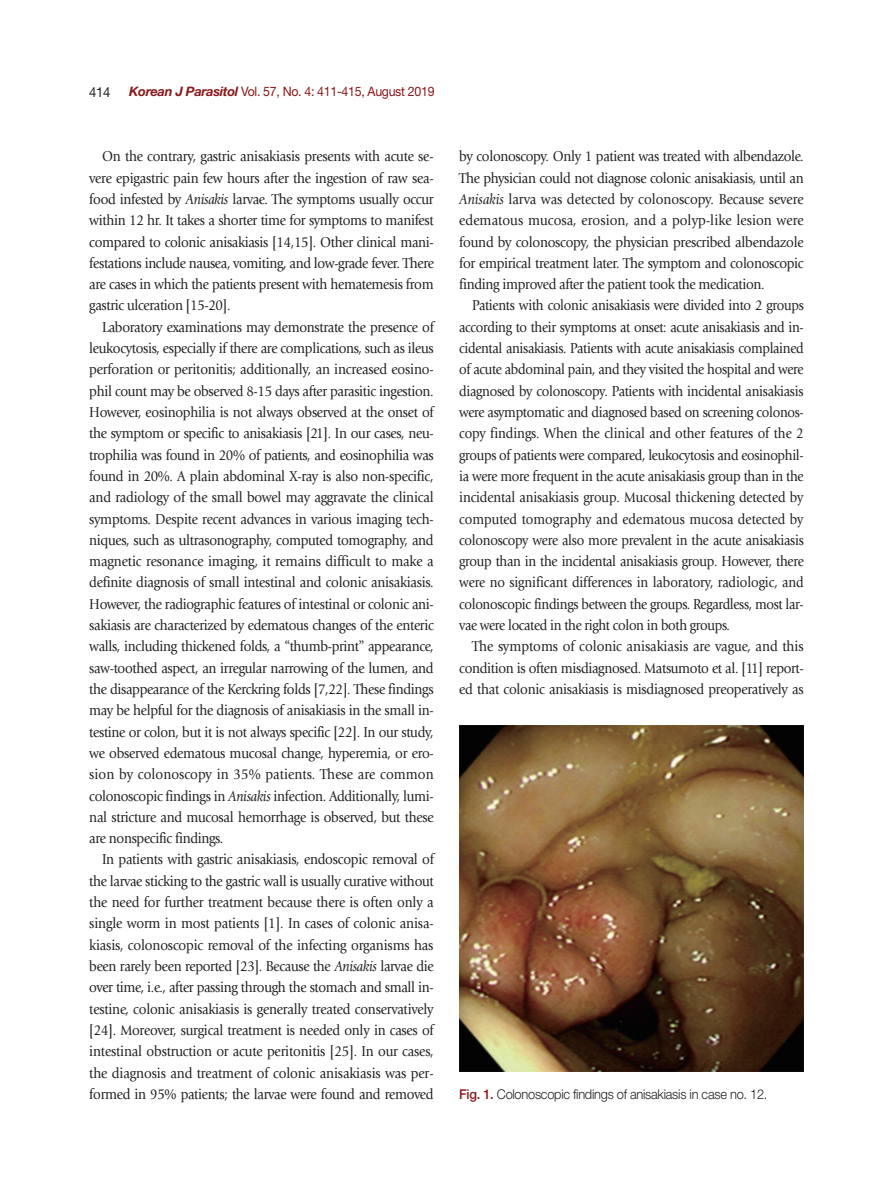
<style>
.page{position:relative;width:893px;height:1191px;background:#fff}
.page>*{position:absolute;margin:0;border:0;box-sizing:border-box;transform-origin:0 0}
.본문{font:15px/21.3px "Giovanni Std";letter-spacing:-.025em;color:#231f20;text-align:justify;scale:.9 1}
.본문-2{font:15px/21.3px "Giovanni Std";letter-spacing:-.025em;color:#231f20;text-align:justify;scale:.88 1}
.t1{font:13.8px "Helvetica Neue LT Std";color:#231f20;scale:.95 1}
.표_제목__그림_설명{font:300 13.5px "Helvetica Neue LT Std";letter-spacing:-.02em;color:#231f20;scale:.95 1}
.t2{font:13.05px "Helvetica Neue LT Std";letter-spacing:-.025em;color:#88181b;scale:.95 1}
.s1{font-weight:700;font-style:italic}
.s2{font-style:italic}
.s3{font-family:"Minion Pro"}
.s4{font-weight:500;color:#88181b}
</style>
<div class="page">
<img style="left:459px;top:725px;width:345px;height:346px">
<p class="t1" style="left:89px;top:83px;width:24px">414</p>
<p class="t2" style="left:129px;top:84px;width:323px"><span class="s1">Korean J Parasitol</span> Vol. 57, No. 4: 411-415, August 2019</p>
<p class="본문" style="left:89px;top:146px;width:384px;text-indent:13px">On the contrary, gastric anisakiasis presents with acute se&shy;vere epigastric pain few hours after the ingestion of raw sea&shy;food infested by <span class="s2">Anisakis</span> larvae. The symptoms usually occur within 12 hr. It takes a shorter time for symptoms to manifest compared to colonic anisakiasis [14,15]. Other clinical mani&shy;festations include nausea, vomiting, and low-grade fever. There are cases in which the patients present with hematemesis from gastric ulceration [15-20].</p>
<p class="본문" style="left:89px;top:316px;width:384px;text-indent:13px">Laboratory examinations may demonstrate the presence of leukocytosis, especially if there are complications, such as ileus perforation or peritonitis; additionally, an increased eosino&shy;phil count may be observed 8-15 days after parasitic ingestion.<br>However, eosinophilia is not always observed at the onset of the symptom or specific to anisakiasis [21]. In our cases, neu&shy;trophilia was found in 20% of patients, and eosinophilia was found in 20%. A plain abdominal X-ray is also non-specific, and radiology of the small bowel may aggravate the clinical symptoms. Despite recent advances in various imaging tech&shy;niques, such as ultrasonography, computed tomography, and magnetic resonance imaging, it remains difficult to make a definite diagnosis of small intestinal and colonic anisakiasis.<br>However, the radiographic features of intestinal or colonic ani&shy;sakiasis are characterized by edematous changes of the enteric walls, including thickened folds, a <span class="s3">“</span>thumb-print<span class="s3">”</span> appearance, saw-toothed aspect, an irregular narrowing of the lumen, and the disappearance of the Kerckring folds [7,22]. These findings may be helpful for the diagnosis of anisakiasis in the small in&shy;testine or colon, but it is not always specific [22]. In our study, we observed edematous mucosal change, hyperemia, or ero&shy;sion by colonoscopy in 35% patients. These are common colonoscopic findings in <span class="s2">Anisakis</span> infection. Additionally, lumi&shy;nal stricture and mucosal hemorrhage is observed, but these are nonspecific findings.</p>
<p class="본문" style="left:89px;top:849px;width:384px;text-indent:13px">In patients with gastric anisakiasis, endoscopic removal of the larvae sticking to the gastric wall is usually curative without the need for further treatment because there is often only a single worm in most patients [1]. In cases of colonic anisa&shy;kiasis, colonoscopic removal of the infecting organisms has been rarely been reported [23]. Because the <span class="s2">Anisakis</span> larvae die over time, i.e., after passing through the stomach and small in&shy;testine, colonic anisakiasis is generally treated conservatively [24]. Moreover, surgical treatment is needed only in cases of intestinal obstruction or acute peritonitis [25]. In our cases, the diagnosis and treatment of colonic anisakiasis was per&shy;formed in 95% patients; the larvae were found and removed</p>
<p class="본문" style="left:459px;top:146px;width:384px">by colonoscopy. Only 1 patient was treated with albendazole.<br>The physician could not diagnose colonic anisakiasis, until an <span class="s2">Anisakis</span> larva was detected by colonoscopy. Because severe edematous mucosa, erosion, and a polyp-like lesion were found by colonoscopy, the physician prescribed albendazole for empirical treatment later. The symptom and colonoscopic finding improved after the patient took the medication.</p>
<p class="본문-2" style="left:459px;top:295px;width:393px;text-indent:13px">Patients with colonic anisakiasis were divided into 2 groups according to their symptoms at onset: acute anisakiasis and in&shy;cidental anisakiasis. Patients with acute anisakiasis complained of acute abdominal pain, and they visited the hospital and were diagnosed by colonoscopy. Patients with incidental anisakiasis were asymptomatic and diagnosed based on screening colonos&shy;copy findings. When the clinical and other features of the 2 groups of patients were compared, leukocytosis and eosinophil&shy;ia were more frequent in the acute anisakiasis group than in the incidental anisakiasis group. Mucosal thickening detected by computed tomography and edematous mucosa detected by colonoscopy were also more prevalent in the acute anisakiasis group than in the incidental anisakiasis group. However, there were no significant differences in laboratory, radiologic, and colonoscopic findings between the groups. Regardless, most lar&shy;vae were located in the right colon in both groups.</p>
<p class="본문" style="left:459px;top:636px;width:384px;text-indent:13px">The symptoms of colonic anisakiasis are vague, and this condition is often misdiagnosed. Matsumoto et al. [11] report&shy;ed that colonic anisakiasis is misdiagnosed preoperatively as</p>
<p class="표_제목__그림_설명" style="left:459px;top:1086px;width:326px"><span class="s4">Fig. 1.</span> Colonoscopic findings of anisakiasis in case no. 12.</p>
</div>
